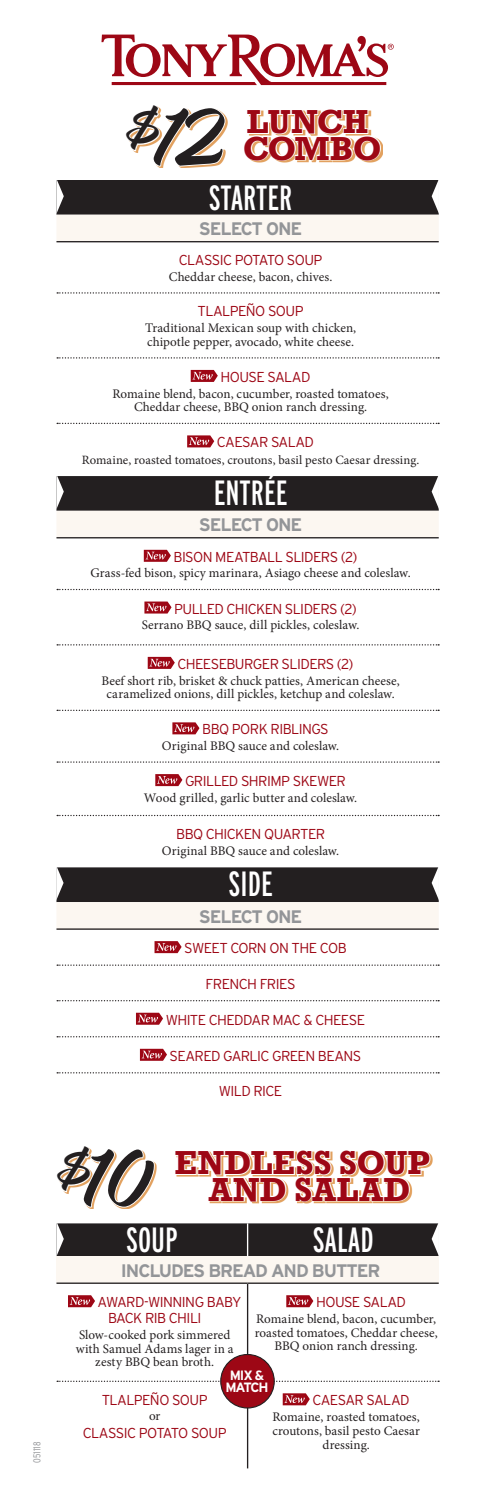
<style>
.page{position:relative;width:495px;height:1485px;background:#fff}
.page>*{position:absolute;margin:0;border:0;box-sizing:border-box;transform-origin:0 0}
.Header_1{font:81.75px "Master Of Break";color:#231f20}
.Main_Header{font:extra-condensed 35px "Interstate";color:#fff}
.Header_1-2{font:700 31.25px/26.5px "Rockwell";letter-spacing:.005em;color:#9d0715;text-align:center}
.Header_1-3{font:700 31.25px/26.5px "Rockwell";letter-spacing:-.025em;color:#9d0715}
.Sub_Header_Text{font:700 18.12px "Interstate";letter-spacing:-.06em;color:#939598}
.Header_1-4{font:300 14.38px/16px "Interstate";letter-spacing:-.045em;color:#9d0715}
.t1{font:700 13.5px "Interstate";letter-spacing:-.08em;color:#fff}
.Main_Body_Text{font:13.12px/13.8px "Minion Pro";letter-spacing:.005em;color:#231f20;text-align:center}
.Header_1-5{font:13.12px/13.8px "Minion Pro";letter-spacing:.005em;color:#231f20}
.Main_Body_Text-2{font:12.75px "Minion Pro";letter-spacing:.005em;color:#231f20}
.t2{font:300 condensed 10px "Interstate";color:#939598}
</style>
<div class="page">
<div style="left:56px;top:180px;width:383px;height:35px;background:#231f20"></div>
<svg style="left:56px;top:215px;width:383px;height:713px"></svg>
<svg style="left:57px;top:589px;width:382px;height:1px"></svg>
<svg style="left:57px;top:644px;width:382px;height:2px"></svg>
<svg style="left:57px;top:710px;width:382px;height:1px"></svg>
<svg style="left:57px;top:761px;width:382px;height:2px"></svg>
<svg style="left:57px;top:815px;width:382px;height:1px"></svg>
<svg style="left:57px;top:423px;width:382px;height:1px"></svg>
<svg style="left:57px;top:965px;width:382px;height:1px"></svg>
<svg style="left:57px;top:1000px;width:382px;height:1px"></svg>
<svg style="left:57px;top:1036px;width:382px;height:1px"></svg>
<svg style="left:57px;top:1072px;width:382px;height:2px"></svg>
<svg style="left:57px;top:292px;width:382px;height:2px"></svg>
<svg style="left:57px;top:357px;width:382px;height:2px"></svg>
<hr style="left:56px;top:241px;width:383px;height:1px;background:#231f20">
<hr style="left:56px;top:537px;width:383px;height:1px;background:#231f20">
<hr style="left:56px;top:928px;width:383px;height:2px;background:#231f20">
<svg style="left:191px;top:370px;width:27px;height:12px"></svg>
<svg style="left:187px;top:435px;width:27px;height:12px"></svg>
<svg style="left:144px;top:550px;width:27px;height:12px"></svg>
<svg style="left:144px;top:602px;width:28px;height:12px"></svg>
<svg style="left:148px;top:657px;width:27px;height:12px"></svg>
<svg style="left:172px;top:722px;width:27px;height:12px"></svg>
<svg style="left:155px;top:774px;width:27px;height:12px"></svg>
<svg style="left:155px;top:941px;width:27px;height:12px"></svg>
<svg style="left:136px;top:1013px;width:27px;height:12px"></svg>
<svg style="left:140px;top:1049px;width:27px;height:12px"></svg>
<svg style="left:432px;top:180px;width:7px;height:34px"></svg>
<svg style="left:56px;top:180px;width:8px;height:34px"></svg>
<svg style="left:432px;top:474px;width:7px;height:35px"></svg>
<svg style="left:56px;top:474px;width:8px;height:35px"></svg>
<svg style="left:432px;top:865px;width:7px;height:35px"></svg>
<svg style="left:56px;top:865px;width:8px;height:35px"></svg>
<svg style="left:127px;top:106px;width:99px;height:61px"></svg>
<svg style="left:246px;top:110px;width:136px;height:52px"></svg>
<svg style="left:89px;top:1154px;width:343px;height:55px"></svg>
<svg style="left:58px;top:1147px;width:98px;height:61px"></svg>
<svg style="left:174px;top:1151px;width:257px;height:52px"></svg>
<svg style="left:101px;top:35px;width:293px;height:50px"></svg>
<div style="left:56px;top:1256px;width:383px;height:27px;background:#fcf7f1"></div>
<hr style="left:56px;top:1283px;width:192px;height:1px;background:#231f20">
<hr style="left:248px;top:1283px;width:191px;height:1px;background:#231f20">
<svg style="left:57px;top:1381px;width:382px;height:1px"></svg>
<hr style="left:247px;top:1284px;width:1px;height:97px;background:#231f20">
<hr style="left:247px;top:1381px;width:1px;height:87px;background:#231f20">
<svg style="left:68px;top:1295px;width:27px;height:12px"></svg>
<svg style="left:286px;top:1295px;width:27px;height:12px"></svg>
<svg style="left:283px;top:1393px;width:27px;height:12px"></svg>
<div style="left:56px;top:1223px;width:383px;height:33px;background:#231f20"></div>
<div style="left:221px;top:1355px;width:53px;height:53px;background:#9d0715;border-radius:50%"></div>
<div style="left:220px;top:1354px;width:55px;height:55px;border:1px solid #231f20;border-radius:50%"></div>
<p class="Header_1" style="left:126px;top:90px;width:99px"><sup>$</sup>12</p>
<p class="Header_1-3" style="left:243px;top:108px;width:140px">LUNCH<br>COMBO</p>
<p class="Main_Header" style="left:209px;top:176px;width:85px">STARTER</p>
<p class="Sub_Header_Text" style="left:199px;top:218px;width:105px">SELECT ONE</p>
<p class="Header_1-4" style="left:179px;top:252px;width:145px">CLASSIC POTATO SOUP</p>
<p class="Main_Body_Text" style="left:169px;top:270px;width:165px">Cheddar cheese, bacon, chives.</p>
<p class="Header_1-4" style="left:198px;top:303px;width:108px">TLALPEÑO SOUP</p>
<p class="Header_1-5" style="left:145px;top:321px;width:213px">Traditional Mexican soup with chicken, chipotle pepper, avocado, white cheese.</p>
<p class="Header_1-4" style="left:220px;top:369px;width:92px">HOUSE SALAD</p>
<p class="Main_Body_Text" style="left:113px;top:387px;width:278px">Romaine blend, bacon, cucumber, roasted tomatoes,<br>Cheddar cheese, BBQ onion ranch dressing.</p>
<p class="Header_1-4" style="left:217px;top:434px;width:99px">CAESAR SALAD</p>
<p class="Main_Body_Text-2" style="left:82px;top:451px;width:339px">Romaine, roasted tomatoes, croutons, basil pesto Caesar dressing.</p>
<p class="Main_Header" style="left:214px;top:471px;width:75px">ENTRÉE</p>
<p class="Sub_Header_Text" style="left:199px;top:514px;width:105px">SELECT ONE</p>
<p class="Header_1-4" style="left:174px;top:549px;width:185px">BISON MEATBALL SLIDERS (2)</p>
<p class="Main_Body_Text" style="left:91px;top:566px;width:322px">Grass-fed bison, spicy marinara, Asiago cheese and coleslaw.</p>
<p class="Header_1-4" style="left:174px;top:600px;width:184px">PULLED CHICKEN SLIDERS (2)</p>
<p class="Main_Body_Text" style="left:142px;top:618px;width:219px">Serrano BBQ sauce, dill pickles, coleslaw.</p>
<p class="Header_1-4" style="left:177px;top:656px;width:178px">CHEESEBURGER SLIDERS (2)</p>
<p class="Main_Body_Text" style="left:101px;top:674px;width:300px">Beef short rib, brisket &amp; chuck patties, American cheese, caramelized onions, dill pickles, ketchup and coleslaw.</p>
<p class="Header_1-4" style="left:202px;top:721px;width:128px">BBQ PORK RIBLINGS</p>
<p class="Main_Body_Text" style="left:162px;top:739px;width:179px">Original BBQ sauce and coleslaw.</p>
<p class="Header_1-4" style="left:185px;top:773px;width:162px">GRILLED SHRIMP SKEWER</p>
<p class="Main_Body_Text" style="left:144px;top:791px;width:215px">Wood grilled, garlic butter and coleslaw.</p>
<p class="Header_1-4" style="left:176px;top:826px;width:151px">BBQ CHICKEN QUARTER</p>
<p class="Main_Body_Text" style="left:162px;top:844px;width:179px">Original BBQ sauce and coleslaw.</p>
<p class="Main_Header" style="left:229px;top:863px;width:46px">SIDE</p>
<p class="Sub_Header_Text" style="left:199px;top:905px;width:105px">SELECT ONE</p>
<p class="Header_1-4" style="left:184px;top:940px;width:164px">SWEET CORN ON THE COB</p>
<p class="Header_1-4" style="left:206px;top:976px;width:91px">FRENCH FRIES</p>
<p class="Header_1-4" style="left:166px;top:1012px;width:201px">WHITE CHEDDAR MAC &amp; CHEESE</p>
<p class="Header_1-4" style="left:170px;top:1048px;width:193px">SEARED GARLIC GREEN BEANS</p>
<p class="Header_1-4" style="left:219px;top:1083px;width:65px">WILD RICE</p>
<p class="t2" style="left:31px;top:1462px;width:22px;rotate:-90deg">051118</p>
<p class="Header_1" style="left:57px;top:1131px;width:95px"><sup>$</sup>10</p>
<p class="Header_1-2" style="left:174px;top:1149px;width:257px">ENDLESS SOUP<br>AND SALAD</p>
<p class="Main_Header" style="left:126px;top:1219px;width:53px">SOUP</p>
<p class="Main_Header" style="left:313px;top:1219px;width:62px">SALAD</p>
<p class="Sub_Header_Text" style="left:121px;top:1259px;width:261px">INCLUDES BREAD AND BUTTER</p>
<p class="Header_1-4" style="left:108px;top:1294px;width:135px;text-indent:-10px">AWARD-WINNING BABY<br>BACK RIB CHILI</p>
<p class="Main_Body_Text" style="left:76px;top:1328px;width:159px">Slow-cooked pork simmered with Samuel Adams lager in a zesty BBQ bean broth.</p>
<p class="Header_1-4" style="left:316px;top:1294px;width:92px">HOUSE SALAD</p>
<p class="Main_Body_Text" style="left:255px;top:1312px;width:185px">Romaine blend, bacon, cucumber, roasted tomatoes, Cheddar cheese,<br>BBQ onion ranch dressing.</p>
<p class="t1" style="left:230px;top:1367px;width:36px">MIX &amp;</p>
<p class="t1" style="left:225px;top:1380px;width:44px">MATCH</p>
<p class="Header_1-4" style="left:102px;top:1392px;width:108px">TLALPEÑO SOUP</p>
<p class="Header_1-5" style="left:149px;top:1409px;width:13px">or</p>
<p class="Header_1-4" style="left:83px;top:1425px;width:145px">CLASSIC POTATO SOUP</p>
<p class="Header_1-4" style="left:312px;top:1392px;width:99px">CAESAR SALAD</p>
<p class="Main_Body_Text" style="left:272px;top:1410px;width:149px">Romaine, roasted tomatoes, croutons, basil pesto Caesar dressing.</p>
</div>
